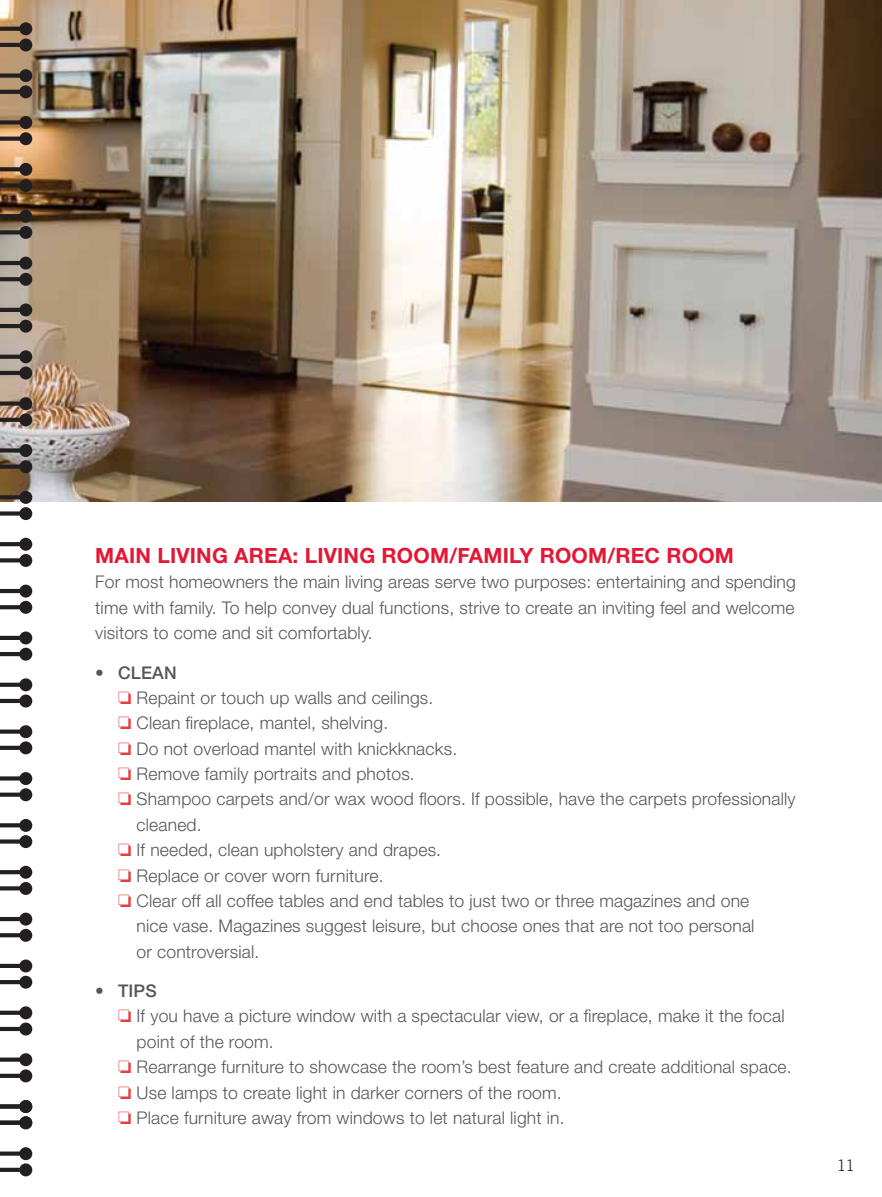
<style>
.page{position:relative;width:882px;height:1197px;background:#fff}
.page>*{position:absolute;margin:0;border:0;box-sizing:border-box;transform-origin:0 0}
.t1{font:700 21px "Helvetica Neue LT Std";letter-spacing:.01em;color:#e31837}
.t2{font:300 17.5px/25.4px "Helvetica Neue LT Std";letter-spacing:.01em;color:#565659}
.t3{font:500 17.5px "Helvetica Neue LT Std";letter-spacing:.01em;color:#565659}
.t4{font:300 15.75px "Trade Gothic";color:#231f20}
.s1{font-weight:300}
.s2{color:#e53d44}
</style>
<div class="page">
<img style="left:0;top:0;width:882px;height:501px">
<div style="left:19px;top:163px;width:13px;height:13px;background:#231f20;border-radius:50%"></div>
<svg style="left:0;top:167px;width:20px;height:4px"></svg>
<div style="left:19px;top:179px;width:13px;height:13px;background:#231f20;border-radius:50%"></div>
<div style="left:0;top:183px;width:27px;height:5px;background:#231f20"></div>
<div style="left:19px;top:116px;width:13px;height:13px;background:#231f20;border-radius:50%"></div>
<div style="left:0;top:120px;width:27px;height:5px;background:#231f20"></div>
<div style="left:19px;top:132px;width:13px;height:13px;background:#231f20;border-radius:50%"></div>
<svg style="left:0;top:137px;width:20px;height:4px"></svg>
<div style="left:19px;top:69px;width:13px;height:13px;background:#231f20;border-radius:50%"></div>
<svg style="left:0;top:74px;width:20px;height:4px"></svg>
<div style="left:19px;top:85px;width:13px;height:13px;background:#231f20;border-radius:50%"></div>
<svg style="left:0;top:90px;width:19px;height:4px"></svg>
<div style="left:19px;top:22px;width:13px;height:13px;background:#231f20;border-radius:50%"></div>
<svg style="left:0;top:27px;width:20px;height:4px"></svg>
<div style="left:19px;top:39px;width:13px;height:12px;background:#231f20;border-radius:50%"></div>
<hr style="left:0;top:43px;width:27px;height:4px;background:#231f20">
<div style="left:19px;top:350px;width:13px;height:13px;background:#231f20;border-radius:50%"></div>
<svg style="left:0;top:355px;width:20px;height:4px"></svg>
<div style="left:19px;top:367px;width:13px;height:13px;background:#231f20;border-radius:50%"></div>
<hr style="left:0;top:371px;width:27px;height:4px;background:#231f20">
<div style="left:19px;top:303px;width:13px;height:13px;background:#231f20;border-radius:50%"></div>
<hr style="left:0;top:308px;width:27px;height:4px;background:#231f20">
<div style="left:19px;top:320px;width:13px;height:13px;background:#231f20;border-radius:50%"></div>
<hr style="left:0;top:324px;width:27px;height:4px;background:#231f20">
<div style="left:19px;top:257px;width:13px;height:13px;background:#231f20;border-radius:50%"></div>
<hr style="left:0;top:261px;width:27px;height:4px;background:#231f20">
<div style="left:19px;top:273px;width:13px;height:13px;background:#231f20;border-radius:50%"></div>
<svg style="left:0;top:277px;width:20px;height:4px"></svg>
<div style="left:19px;top:210px;width:13px;height:13px;background:#231f20;border-radius:50%"></div>
<hr style="left:0;top:214px;width:27px;height:4px;background:#231f20">
<div style="left:19px;top:226px;width:13px;height:13px;background:#231f20;border-radius:50%"></div>
<svg style="left:0;top:230px;width:20px;height:4px"></svg>
<div style="left:19px;top:538px;width:13px;height:13px;background:#231f20;border-radius:50%"></div>
<svg style="left:0;top:542px;width:20px;height:4px"></svg>
<div style="left:19px;top:554px;width:13px;height:13px;background:#231f20;border-radius:50%"></div>
<svg style="left:0;top:558px;width:20px;height:4px"></svg>
<div style="left:19px;top:491px;width:13px;height:13px;background:#231f20;border-radius:50%"></div>
<svg style="left:0;top:495px;width:20px;height:4px"></svg>
<div style="left:19px;top:507px;width:13px;height:13px;background:#231f20;border-radius:50%"></div>
<div style="left:0;top:511px;width:27px;height:5px;background:#231f20"></div>
<div style="left:19px;top:444px;width:13px;height:13px;background:#231f20;border-radius:50%"></div>
<div style="left:0;top:448px;width:27px;height:5px;background:#231f20"></div>
<div style="left:19px;top:460px;width:13px;height:13px;background:#231f20;border-radius:50%"></div>
<svg style="left:0;top:465px;width:19px;height:4px"></svg>
<div style="left:19px;top:397px;width:13px;height:13px;background:#231f20;border-radius:50%"></div>
<svg style="left:0;top:402px;width:20px;height:4px"></svg>
<div style="left:19px;top:413px;width:13px;height:13px;background:#231f20;border-radius:50%"></div>
<hr style="left:0;top:418px;width:27px;height:4px;background:#231f20">
<div style="left:19px;top:725px;width:13px;height:13px;background:#231f20;border-radius:50%"></div>
<svg style="left:0;top:730px;width:20px;height:4px"></svg>
<div style="left:19px;top:741px;width:13px;height:13px;background:#231f20;border-radius:50%"></div>
<svg style="left:0;top:746px;width:19px;height:4px"></svg>
<div style="left:19px;top:678px;width:13px;height:13px;background:#231f20;border-radius:50%"></div>
<svg style="left:0;top:683px;width:20px;height:4px"></svg>
<div style="left:19px;top:695px;width:13px;height:13px;background:#231f20;border-radius:50%"></div>
<hr style="left:0;top:699px;width:27px;height:4px;background:#231f20">
<div style="left:19px;top:631px;width:13px;height:13px;background:#231f20;border-radius:50%"></div>
<hr style="left:0;top:636px;width:27px;height:4px;background:#231f20">
<div style="left:19px;top:648px;width:13px;height:13px;background:#231f20;border-radius:50%"></div>
<hr style="left:0;top:652px;width:27px;height:4px;background:#231f20">
<div style="left:19px;top:585px;width:13px;height:13px;background:#231f20;border-radius:50%"></div>
<hr style="left:0;top:589px;width:27px;height:4px;background:#231f20">
<div style="left:19px;top:601px;width:13px;height:13px;background:#231f20;border-radius:50%"></div>
<svg style="left:0;top:605px;width:20px;height:4px"></svg>
<div style="left:19px;top:913px;width:13px;height:13px;background:#231f20;border-radius:50%"></div>
<hr style="left:0;top:917px;width:27px;height:4px;background:#231f20">
<div style="left:19px;top:929px;width:13px;height:13px;background:#231f20;border-radius:50%"></div>
<svg style="left:0;top:933px;width:20px;height:4px"></svg>
<div style="left:19px;top:866px;width:13px;height:13px;background:#231f20;border-radius:50%"></div>
<svg style="left:0;top:870px;width:20px;height:4px"></svg>
<div style="left:19px;top:882px;width:13px;height:13px;background:#231f20;border-radius:50%"></div>
<svg style="left:0;top:886px;width:20px;height:4px"></svg>
<div style="left:19px;top:819px;width:13px;height:13px;background:#231f20;border-radius:50%"></div>
<svg style="left:0;top:823px;width:20px;height:4px"></svg>
<div style="left:19px;top:835px;width:13px;height:13px;background:#231f20;border-radius:50%"></div>
<div style="left:0;top:839px;width:27px;height:5px;background:#231f20"></div>
<div style="left:19px;top:772px;width:13px;height:13px;background:#231f20;border-radius:50%"></div>
<div style="left:0;top:776px;width:27px;height:5px;background:#231f20"></div>
<div style="left:19px;top:788px;width:13px;height:13px;background:#231f20;border-radius:50%"></div>
<svg style="left:0;top:793px;width:20px;height:4px"></svg>
<div style="left:19px;top:1053px;width:13px;height:13px;background:#231f20;border-radius:50%"></div>
<svg style="left:0;top:1058px;width:20px;height:4px"></svg>
<div style="left:19px;top:1069px;width:13px;height:13px;background:#231f20;border-radius:50%"></div>
<svg style="left:0;top:1074px;width:19px;height:4px"></svg>
<div style="left:19px;top:1006px;width:13px;height:13px;background:#231f20;border-radius:50%"></div>
<svg style="left:0;top:1011px;width:20px;height:4px"></svg>
<div style="left:19px;top:1023px;width:13px;height:13px;background:#231f20;border-radius:50%"></div>
<hr style="left:0;top:1027px;width:27px;height:4px;background:#231f20">
<div style="left:19px;top:960px;width:13px;height:12px;background:#231f20;border-radius:50%"></div>
<hr style="left:0;top:964px;width:27px;height:4px;background:#231f20">
<div style="left:19px;top:976px;width:13px;height:13px;background:#231f20;border-radius:50%"></div>
<hr style="left:0;top:980px;width:27px;height:4px;background:#231f20">
<div style="left:19px;top:1100px;width:13px;height:13px;background:#231f20;border-radius:50%"></div>
<div style="left:0;top:1104px;width:27px;height:5px;background:#231f20"></div>
<div style="left:19px;top:1116px;width:13px;height:13px;background:#231f20;border-radius:50%"></div>
<hr style="left:0;top:1121px;width:27px;height:4px;background:#231f20">
<div style="left:19px;top:1147px;width:13px;height:13px;background:#231f20;border-radius:50%"></div>
<svg style="left:0;top:1152px;width:20px;height:4px"></svg>
<div style="left:19px;top:1163px;width:13px;height:13px;background:#231f20;border-radius:50%"></div>
<svg style="left:0;top:1168px;width:19px;height:4px"></svg>
<p class="t1" style="left:95px;top:543px;width:640px">MAIN LIVING AR EA: LIVING ROOM/FAMILY ROOM/REC ROOM</p>
<p class="t2" style="left:95px;top:569px;width:702px;text-align:justify">For most homeowners the main living areas serve two purposes: entertaining and spending time with family. To help convey dual functions, strive to create an inviting feel and welcome visitors to come and sit comfortably.</p>
<p class="t3" style="left:95px;top:662px;width:80px"><span class="s1">•</span> CLEAN</p>
<p class="t2" style="left:118px;top:685px;width:317px"><span class="s2">□</span> Repaint or touch up walls and ceilings.</p>
<p class="t2" style="left:118px;top:710px;width:272px"><span class="s2">□</span> Clean fireplace, mantel, shelving.</p>
<p class="t2" style="left:118px;top:735px;width:341px"><span class="s2">□</span> Do not overload mantel with knickknacks.</p>
<p class="t2" style="left:118px;top:761px;width:298px"><span class="s2">□</span> Remove family portraits and photos.</p>
<p class="t2" style="left:137px;top:786px;width:661px;text-indent:-19px"><span class="s2">□</span> Shampoo carpets and/or wax wood floors. If possible, have the carpets professionally cleaned.</p>
<p class="t2" style="left:118px;top:837px;width:325px"><span class="s2">□</span> If needed, clean upholstery and drapes.</p>
<p class="t2" style="left:118px;top:862px;width:267px"><span class="s2">□</span> Replace or cover worn furniture.</p>
<p class="t2" style="left:137px;top:888px;width:619px;text-indent:-19px"><span class="s2">□</span> Clear off all coffee tables and end tables to just two or three magazines and one nice vase. Magazines suggest leisure, but choose ones that are not too personal or controversial.</p>
<p class="t3" style="left:95px;top:980px;width:62px"><span class="s1">•</span> TIPS</p>
<p class="t2" style="left:137px;top:1003px;width:650px;text-indent:-19px"><span class="s2">□</span> If you have a picture window with a spectacular view, or a fireplace, make it the focal point of the room.</p>
<p class="t2" style="left:118px;top:1054px;width:675px"><span class="s2">□</span> Rearrange furniture to showcase the room’s best feature and create additional space.</p>
<p class="t2" style="left:118px;top:1079px;width:445px"><span class="s2">□</span> Use lamps to create light in darker corners of the room.</p>
<p class="t2" style="left:118px;top:1105px;width:448px"><span class="s2">□</span> Place furniture away from windows to let natural light in.</p>
<p class="t4" style="left:837px;top:1156px;width:19px">11</p>
</div>
